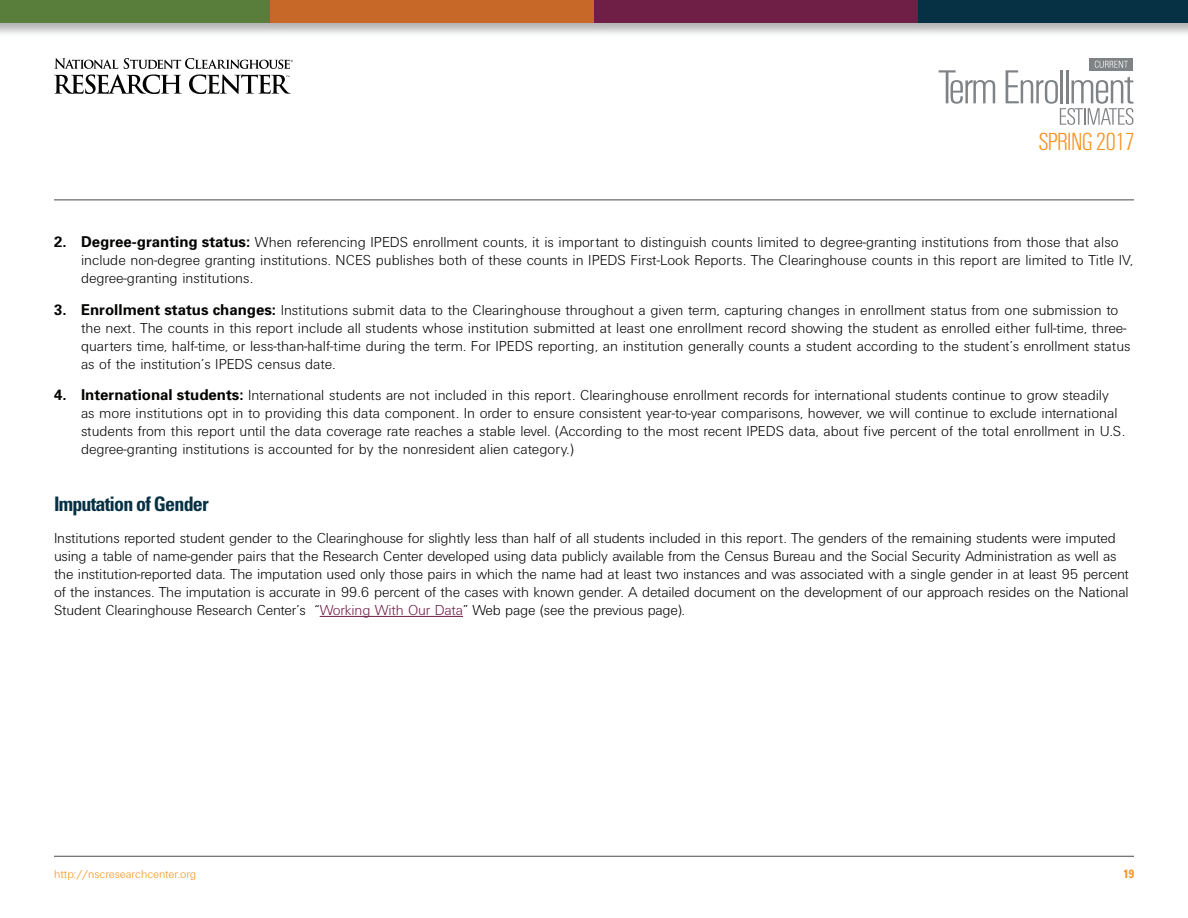
<style>
.page{position:relative;width:1188px;height:918px;background:#fff}
.page>*{position:absolute;margin:0;border:0;box-sizing:border-box;transform-origin:0 0}
.t1{font:25.65px "Univers Light Cond DTC";letter-spacing:-.05em;color:#f79320}
.t2{font:700 condensed 19.95px "Univers";letter-spacing:-.04em;color:#063043}
.t3{font:15px/18px "Univers Light DTC";color:#040503}
.t4{font:12px "Univers Light DTC";color:#f79320}
.t5{font:700 condensed 12px "Univers";color:#f79320}
.s1{font-family:"Univers";font-weight:700}
.s2{color:#6f1f46}
</style>
<div class="page">
<hr style="left:54px;top:856px;width:1080px;height:1px;background:#4a4a4c">
<svg style="left:54px;top:58px;width:239px;height:36px"></svg>
<div style="left:0;top:0;width:270px;height:23px;background:#597d3a"></div>
<div style="left:270px;top:0;width:324px;height:23px;background:#c76728"></div>
<div style="left:594px;top:0;width:324px;height:23px;background:#6f1f46"></div>
<div style="left:918px;top:0;width:270px;height:23px;background:#063043"></div>
<hr style="left:54px;top:200px;width:1080px;height:1px;background:#4a4a4c">
<svg style="left:939px;top:70px;width:56px;height:34px"></svg>
<svg style="left:1089px;top:58px;width:44px;height:3px"></svg>
<svg style="left:1006px;top:61px;width:127px;height:64px"></svg>
<hr style="left:320px;top:616px;width:143px;height:1px;background:#6f1f46">
<h1 class="t1" style="left:1038px;top:128px;width:98px">SPRING 2017</h1>
<p class="t3" style="left:81px;top:233px;width:1054px;text-indent:-27px"><span class="s1">2. Degree-granting status:</span> When referencing IPEDS enrollment counts, it is important to distinguish counts limited to degree-granting institutions from those that also include non-degree granting institutions. NCES publishes both of these counts in IPEDS First-Look Reports. The Clearinghouse counts in this report are limited to Title IV, degree-granting institutions.</p>
<p class="t3" style="left:81px;top:301px;width:1051px;text-indent:-27px"><span class="s1">3. Enrollment status changes:</span> Institutions submit data to the Clearinghouse throughout a given term, capturing changes in enrollment status from one submission to the next. The counts in this report include all students whose institution submitted at least one enrollment record showing the student as enrolled either full-time, three&shy;quarters time, half-time, or less-than-half-time during the term. For IPEDS reporting, an institution generally counts a student according to the student’s enrollment status as of the institution’s IPEDS census date.</p>
<p class="t3" style="left:81px;top:386px;width:1046px;text-indent:-27px"><span class="s1">4. International students:</span> International students are not included in this report. Clearinghouse enrollment records for international students continue to grow steadily as more institutions opt in to providing this data component. In order to ensure consistent year-to-year comparisons, however, we will continue to exclude international students from this report until the data coverage rate reaches a stable level. (According to the most recent IPEDS data, about five percent of the total enrollment in U.S. degree-granting institutions is accounted for by the nonresident alien category.)</p>
<h2 class="t2" style="left:54px;top:492px;width:156px">Imputation of Gender</h2>
<p class="t3" style="left:54px;top:529px;width:1076px">Institutions reported student gender to the Clearinghouse for slightly less than half of all students included in this report. The genders of the remaining students were imputed using a table of name-gender pairs that the Research Center developed using data publicly available from the Census Bureau and the Social Security Administration as well as the institution-reported data. The imputation used only those pairs in which the name had at least two instances and was associated with a single gender in at least 95 percent of the instances. The imputation is accurate in 99.6 percent of the cases with known gender. A detailed document on the development of our approach resides on the National Student Clearinghouse Research Center’s “<span class="s2">Working With Our Data</span>” Web page (see the previous page).</p>
<p class="t4" style="left:54px;top:868px;width:144px">http://nscresearchcenter.org</p>
<p class="t5" style="left:1123px;top:866px;width:12px">19</p>
</div>
